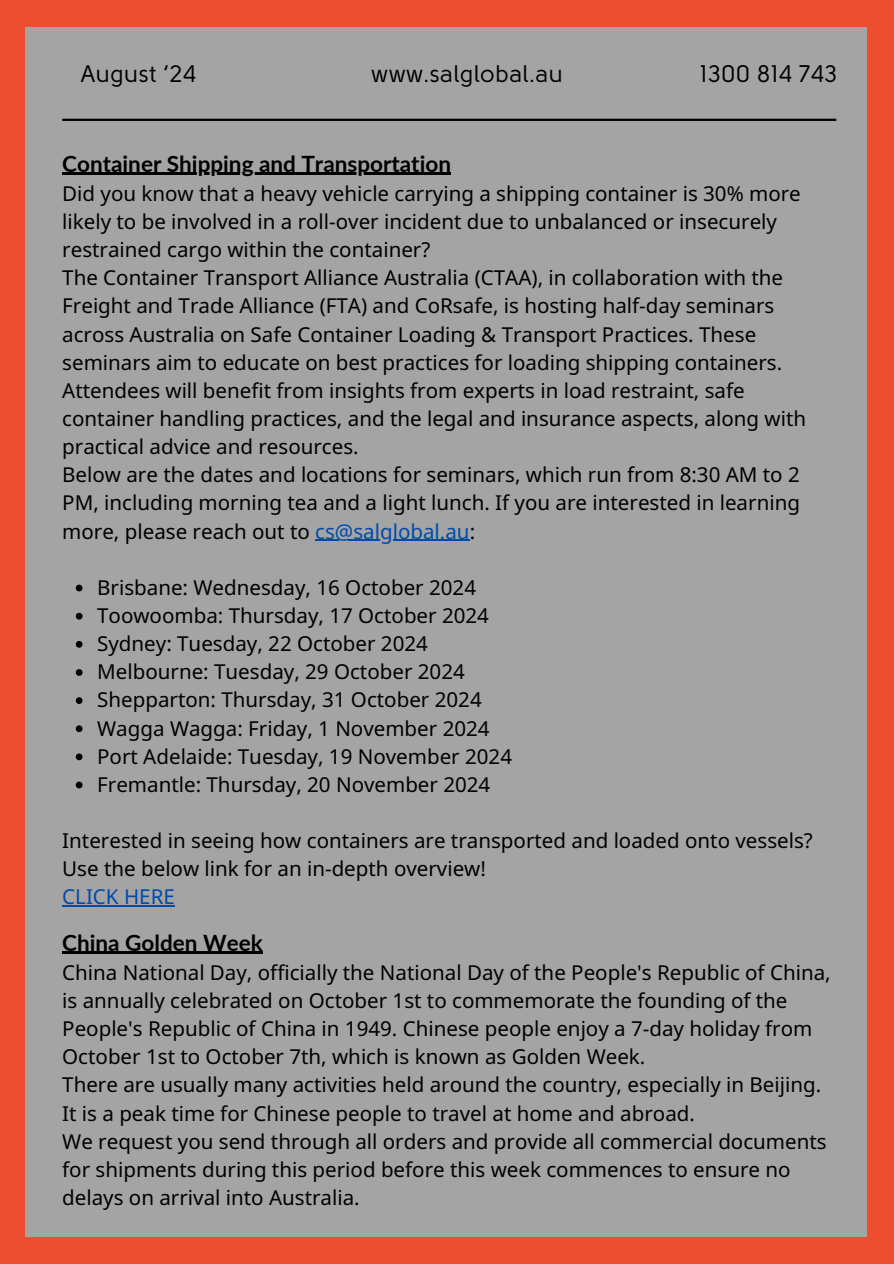
<style>
.page{position:relative;width:894px;height:1264px;background:#fff}
.page>*{position:absolute;margin:0;border:0;box-sizing:border-box;transform-origin:0 0}
.t1{font:24px "Solomon Sans";color:#000}
.t2{font:700 22.5px "Lato";color:#000}
.t3{font:20.55px/28px "Noto Sans";color:#000}
.t4{font:20.55px "Noto Sans";color:#004aad}
.s1{color:#004aad}
</style>
<div class="page">
<div style="left:0;top:0;width:893px;height:1263px;background:#ed4e30"></div>
<div style="left:25px;top:27px;width:841px;height:1209px;background:#a4a4a4"></div>
<hr style="left:62px;top:119px;width:774px;height:2px;background:#000">
<hr style="left:62px;top:173px;width:389px;height:2px;background:#000">
<hr style="left:315px;top:539px;width:154px;height:2px;background:#004aad">
<svg style="left:76px;top:584px;width:6px;height:7px"></svg>
<svg style="left:76px;top:613px;width:6px;height:6px"></svg>
<svg style="left:76px;top:641px;width:6px;height:6px"></svg>
<svg style="left:76px;top:669px;width:6px;height:7px"></svg>
<svg style="left:76px;top:697px;width:6px;height:7px"></svg>
<svg style="left:76px;top:725px;width:6px;height:7px"></svg>
<svg style="left:76px;top:753px;width:6px;height:7px"></svg>
<svg style="left:76px;top:781px;width:6px;height:7px"></svg>
<hr style="left:62px;top:905px;width:113px;height:1px;background:#004aad">
<hr style="left:62px;top:951px;width:201px;height:2px;background:#000">
<p class="t1" style="left:80px;top:60px;width:118px">August ‘24</p>
<p class="t1" style="left:371px;top:60px;width:193px">www.salglobal.au</p>
<p class="t1" style="left:699px;top:60px;width:139px">1300 814 743</p>
<p class="t2" style="left:62px;top:147px;width:390px">Container Shipping and Transportation</p>
<p class="t3" style="left:62px;top:180px;width:745px">Did you know that a heavy vehicle carrying a shipping container is 30% more likely to be involved in a roll-over incident due to unbalanced or insecurely restrained cargo within the container?<br>The Container Transport Alliance Australia (CTAA), in collaboration with the Freight and Trade Alliance (FTA) and CoRsafe, is hosting half-day seminars across Australia on Safe Container Loading &amp; Transport Practices. These seminars aim to educate on best practices for loading shipping containers.<br>Attendees will benefit from insights from experts in load restraint, safe container handling practices, and the legal and insurance aspects, along with practical advice and resources.<br>Below are the dates and locations for seminars, which run from 8:30 AM to 2<br>PM, including morning tea and a light lunch. If you are interested in learning more, please reach out to <span class="s1">cs@salglobal.au</span>:</p>
<p class="t3" style="left:97px;top:573px;width:416px">Brisbane: Wednesday, 16 October 2024<br>Toowoomba: Thursday, 17 October 2024<br>Sydney: Tuesday, 22 October 2024<br>Melbourne: Tuesday, 29 October 2024<br>Shepparton: Thursday, 31 October 2024<br>Wagga Wagga: Friday, 1 November 2024<br>Port Adelaide: Tuesday, 19 November 2024<br>Fremantle: Thursday, 20 November 2024</p>
<p class="t3" style="left:62px;top:826px;width:751px">Interested in seeing how containers are transported and loaded onto vessels?<br>Use the below link for an in-depth overview!</p>
<p class="t4" style="left:62px;top:885px;width:114px">CLICK HERE</p>
<p class="t2" style="left:62px;top:925px;width:202px">China Golden Week</p>
<p class="t3" style="left:62px;top:958px;width:769px">China National Day, officially the National Day of the People's Republic of China, is annually celebrated on October 1st to commemorate the founding of the People's Republic of China in 1949. Chinese people enjoy a 7-day holiday from October 1st to October 7th, which is known as Golden Week.<br>There are usually many activities held around the country, especially in Beijing.<br>It is a peak time for Chinese people to travel at home and abroad.<br>We request you send through all orders and provide all commercial documents for shipments during this period before this week commences to ensure no delays on arrival into Australia.</p>
</div>
